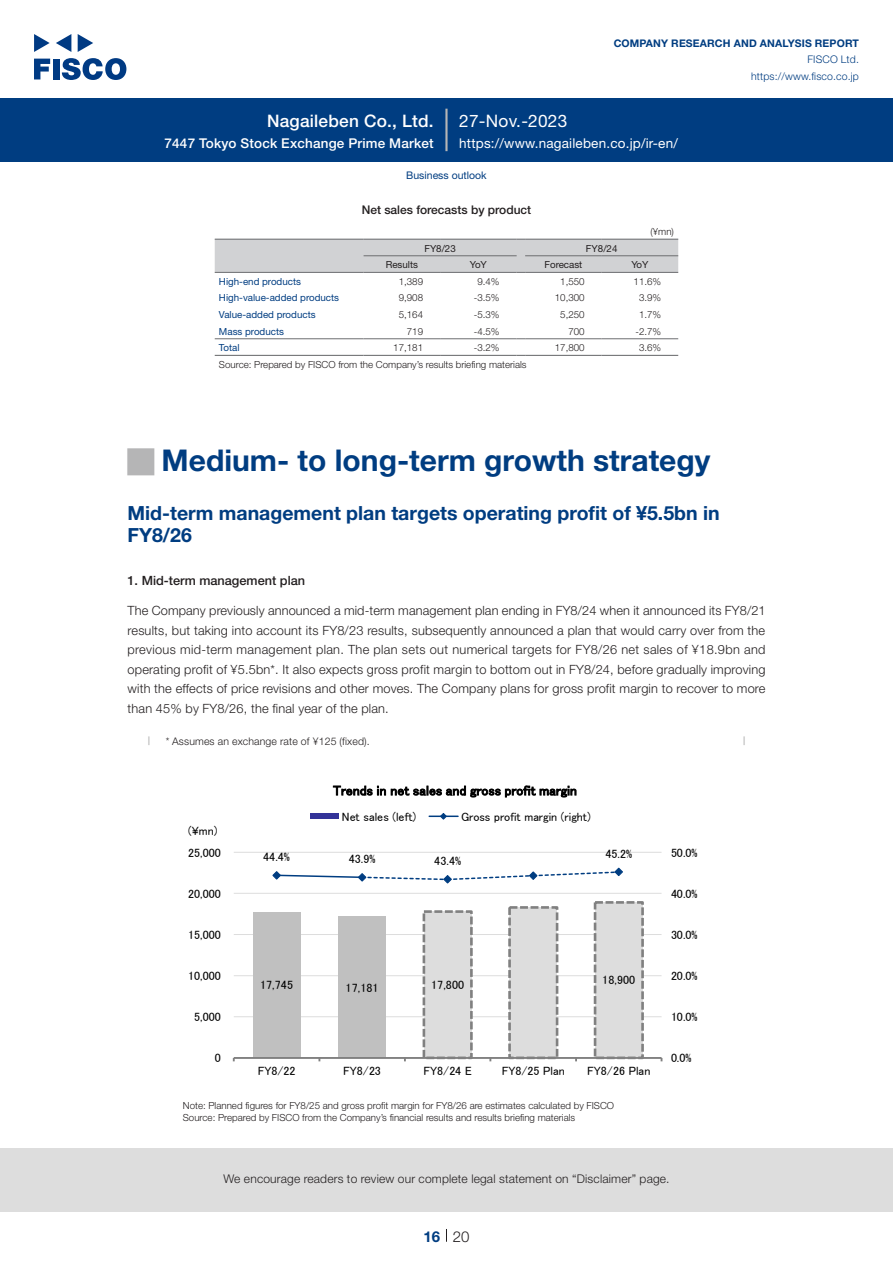
<style>
.page{position:relative;width:893px;height:1263px;background:#fff}
.page>*{position:absolute;margin:0;border:0;box-sizing:border-box;transform-origin:0 0}
.t1{font:700 30px "Helvetica Neue LT Std";color:#003d81}
.t2{font:27px "European Pi Std 1";color:#b5b5b6}
.t3{font:700 19.5px/22.5px "Helvetica Neue LT Std";color:#003d81}
.t4{font:500 17.25px "Helvetica Neue LT Std";letter-spacing:.015em;color:#fff}
.t5{font:17.25px "Helvetica Neue LT Std";letter-spacing:.015em;color:#fff}
.t6{font:300 15px "Helvetica Neue LT Std";color:#231f20}
.t7{font:700 15px "Helvetica Neue LT Std";color:#003d81}
.t8{font:13.5px "MS P Gothic";letter-spacing:.01em;color:#000}
.t9{font:13.5px "Helvetica Neue LT Std";letter-spacing:.015em;color:#fff}
.t10{font:500 13.5px "Helvetica Neue LT Std";letter-spacing:.015em;color:#fff}
.t11{font:300 12.75px/19.5px "Helvetica Neue LT Std";letter-spacing:.015em;color:#231f20;text-align:justify}
.t12{font:500 12.75px "Helvetica Neue LT Std";color:#231f20}
.t13{font:12px "MS P Gothic";color:#000}
.t14{font:300 12px "Helvetica Neue LT Std";letter-spacing:.015em;color:#231f20}
.t15{font:500 12px "Helvetica Neue LT Std";color:#231f20}
.t16{font:300 10.5px "Helvetica Neue LT Std";letter-spacing:.015em;color:#231f20}
.t17{font:700 10.5px "Helvetica Neue LT Std";letter-spacing:.015em;color:#003d81}
.t18{font:300 10.5px/16.5px "Helvetica Neue LT Std";letter-spacing:.015em;color:#003d81;text-align:right}
.t19{font:10.5px "Helvetica Neue LT Std";color:#003d81}
.t20{font:300 9.75px/12px "Helvetica Neue LT Std";color:#231f20}
.t21{font:9.75px "Helvetica Neue LT Std";color:#003d81}
.t22{font:9.75px "Helvetica Neue LT Std";color:#231f20}
</style>
<div class="page">
<div style="left:0;top:1148px;width:893px;height:64px;background:#ddd"></div>
<svg style="left:34px;top:59px;width:16px;height:20px"></svg>
<div style="left:53px;top:59px;width:6px;height:20px;background:#003a83"></div>
<svg style="left:62px;top:58px;width:64px;height:22px"></svg>
<svg style="left:34px;top:34px;width:16px;height:18px"></svg>
<svg style="left:78px;top:34px;width:15px;height:18px"></svg>
<svg style="left:56px;top:34px;width:15px;height:18px"></svg>
<div style="left:0;top:98px;width:893px;height:64px;background:#003d81"></div>
<hr style="left:445px;top:109px;width:3px;height:42px;background:#b5b5b6">
<svg style="left:446px;top:1229px;width:1px;height:13px"></svg>
<hr style="left:215px;top:338px;width:149px;height:1px;background:#6c6d70">
<hr style="left:364px;top:338px;width:76px;height:1px;background:#6c6d70">
<hr style="left:440px;top:338px;width:77px;height:1px;background:#6c6d70">
<hr style="left:525px;top:338px;width:77px;height:1px;background:#6c6d70">
<hr style="left:602px;top:338px;width:76px;height:1px;background:#6c6d70">
<svg style="left:215px;top:239px;width:463px;height:34px;background:#cacbcd"></svg>
<hr style="left:525px;top:239px;width:77px;height:1px;background:#6c6d70">
<hr style="left:602px;top:239px;width:76px;height:1px;background:#6c6d70">
<hr style="left:215px;top:355px;width:149px;height:1px;background:#6c6d70">
<hr style="left:364px;top:355px;width:76px;height:1px;background:#6c6d70">
<hr style="left:440px;top:355px;width:77px;height:1px;background:#6c6d70">
<hr style="left:525px;top:355px;width:77px;height:1px;background:#6c6d70">
<hr style="left:602px;top:355px;width:76px;height:1px;background:#6c6d70">
<svg style="left:148px;top:736px;width:2px;height:9px"></svg>
<svg style="left:743px;top:736px;width:2px;height:9px"></svg>
<hr style="left:234px;top:1016px;width:428px;height:1px;background:#ddd">
<hr style="left:234px;top:975px;width:428px;height:1px;background:#ddd">
<hr style="left:234px;top:934px;width:428px;height:1px;background:#ddd">
<hr style="left:234px;top:893px;width:428px;height:1px;background:#ddd">
<hr style="left:234px;top:852px;width:428px;height:1px;background:#ddd">
<div style="left:253px;top:912px;width:47px;height:146px;background:#c0c0c0"></div>
<div style="left:338px;top:916px;width:48px;height:142px;background:#c0c0c0"></div>
<div style="left:424px;top:911px;width:47px;height:147px;background:#ddd"></div>
<div style="left:423px;top:910px;width:50px;height:149px;border:3px dashed #808080"></div>
<div style="left:510px;top:907px;width:47px;height:151px;background:#ddd"></div>
<div style="left:508px;top:906px;width:50px;height:153px;border:3px dashed #808080"></div>
<div style="left:595px;top:902px;width:48px;height:156px;background:#ddd"></div>
<div style="left:594px;top:901px;width:50px;height:158px;border:3px dashed #808080"></div>
<hr style="left:234px;top:1057px;width:427px;height:2px;background:#808080">
<svg style="left:272px;top:867px;width:351px;height:17px"></svg>
<div style="left:310px;top:813px;width:29px;height:6px;background:#339"></div>
<hr style="left:429px;top:815px;width:29px;height:2px;background:#003d81">
<svg style="left:439px;top:813px;width:8px;height:7px"></svg>
<h3 class="t4" style="left:267px;top:110px;width:168px">Nagaileben Co., Ltd.</h3>
<p class="t10" style="left:165px;top:135px;width:271px">7447 Tokyo Stock Exchange Prime Market</p>
<h3 class="t5" style="left:459px;top:110px;width:110px">27-Nov.-2023</h3>
<p class="t17" style="left:614px;top:37px;width:247px">COMPANY RESEARCH AND ANALYSIS REPORT</p>
<p class="t18" style="left:751px;top:51px;width:109px">FISCO Ltd. https://www.fisco.co j p.</p>
<p class="t9" style="left:459px;top:135px;width:220px">https://www.nagaileben. c o j p. -i r/ e n /</p>
<p class="t19" style="left:406px;top:169px;width:82px">Business outlook</p>
<p class="t15" style="left:362px;top:203px;width:171px">Net sales forecasts by product</p>
<p class="t20" style="left:650px;top:225px;width:25px">¥( mn(</p>
<p class="t22" style="left:424px;top:242px;width:33px">FY8/23</p>
<p class="t22" style="left:586px;top:242px;width:33px">FY8/24</p>
<p class="t22" style="left:386px;top:259px;width:34px">Results</p>
<p class="t22" style="left:470px;top:259px;width:19px">YoY</p>
<p class="t22" style="left:544px;top:259px;width:39px">Forecast</p>
<p class="t22" style="left:631px;top:259px;width:19px">YoY</p>
<p class="t21" style="left:219px;top:275px;width:83px">High-end products</p>
<p class="t20" style="left:399px;top:275px;width:26px">1,389</p>
<p class="t20" style="left:477px;top:275px;width:24px">9.4%</p>
<p class="t20" style="left:560px;top:275px;width:26px">1,550</p>
<p class="t20" style="left:634px;top:275px;width:29px">11.6%</p>
<p class="t21" style="left:219px;top:292px;width:122px">High-value-added products</p>
<p class="t20" style="left:399px;top:292px;width:26px">9,908</p>
<p class="t20" style="left:474px;top:292px;width:27px">-3.5%</p>
<p class="t20" style="left:555px;top:292px;width:31px">10,300</p>
<p class="t20" style="left:639px;top:292px;width:24px">3.9%</p>
<p class="t21" style="left:219px;top:309px;width:98px">Value-added products</p>
<p class="t20" style="left:399px;top:308px;width:26px">5,164</p>
<p class="t20" style="left:474px;top:308px;width:27px">-5.3%</p>
<p class="t20" style="left:560px;top:308px;width:26px">5,250</p>
<p class="t20" style="left:639px;top:308px;width:24px">1.7%</p>
<p class="t21" style="left:219px;top:325px;width:67px">Mass products</p>
<p class="t20" style="left:407px;top:325px;width:18px">719</p>
<p class="t20" style="left:474px;top:325px;width:27px">-4.5%</p>
<p class="t20" style="left:568px;top:325px;width:18px">700</p>
<p class="t20" style="left:635px;top:325px;width:27px">-2.7%</p>
<p class="t20" style="left:474px;top:341px;width:27px">-3.2%</p>
<p class="t21" style="left:219px;top:342px;width:22px">Total</p>
<p class="t20" style="left:219px;top:358px;width:309px">Source: Prepared by FISCO from the Company s’ results briefing materials</p>
<p class="t20" style="left:393px;top:341px;width:31px">17,181</p>
<p class="t20" style="left:555px;top:341px;width:31px">17,800</p>
<p class="t20" style="left:639px;top:341px;width:24px">3.6%</p>
<h2 class="t2" style="left:128px;top:447px;width:28px">■</h2>
<h3 class="t3" style="left:128px;top:501px;width:594px">Mid-term management plan targets operating profit of ¥5.5bn in<br>FY8/26</h3>
<p class="t12" style="left:128px;top:573px;width:179px">1. Mid-term management plan</p>
<p class="t11" style="left:128px;top:601px;width:640px">The Company previously announced a mid-term management plan ending in FY8/24 when it announced its FY8/21 results, but taking into account its FY8/23 results, subsequently announced a plan that would carry over from the previous mid-term management plan. The plan sets out numerical targets for FY8/26 net sales of ¥18.9bn and operating profit of ¥5.5bn I t.* also expects gross profit margin to bottom out in FY8/24, before gradually improving with the effects of price revisions and other moves. The Company plans for gross profit margin to recover to more than 45% by FY8/26, the final year of the plan.</p>
<p class="t16" style="left:166px;top:735px;width:205px">* Assumes an exchange rate of ¥125 (fixed .(</p>
<h1 class="t1" style="left:162px;top:441px;width:550px">Medium- to long-term growth strategy</h1>
<p class="t13" style="left:188px;top:825px;width:31px">¥( mn(</p>
<p class="t13" style="left:188px;top:846px;width:34px">25,000</p>
<p class="t13" style="left:188px;top:887px;width:34px">20,000</p>
<p class="t13" style="left:188px;top:928px;width:34px">15,000</p>
<p class="t13" style="left:188px;top:970px;width:34px">10,000</p>
<p class="t13" style="left:194px;top:1011px;width:28px">5,000</p>
<p class="t13" style="left:215px;top:1052px;width:8px">0</p>
<p class="t13" style="left:263px;top:851px;width:28px">44.4%</p>
<p class="t13" style="left:260px;top:979px;width:34px">17,745</p>
<p class="t13" style="left:258px;top:1065px;width:39px">FY8/22</p>
<p class="t8" style="left:333px;top:784px;width:245px">Trends in net sales and gross profit margin</p>
<p class="t13" style="left:461px;top:810px;width:131px">Gross profit margin (right(</p>
<p class="t13" style="left:342px;top:810px;width:76px">Net sales (left)</p>
<p class="t13" style="left:349px;top:853px;width:28px">43.9%</p>
<p class="t13" style="left:434px;top:855px;width:28px">43.4%</p>
<p class="t13" style="left:605px;top:848px;width:28px">45.2%</p>
<p class="t13" style="left:346px;top:981px;width:34px">17,181</p>
<p class="t13" style="left:431px;top:979px;width:34px">17,800</p>
<p class="t13" style="left:602px;top:974px;width:34px">18,900</p>
<p class="t13" style="left:343px;top:1065px;width:39px">FY8/23</p>
<p class="t13" style="left:424px;top:1065px;width:50px">FY8/24 E</p>
<p class="t13" style="left:502px;top:1065px;width:65px">FY8/25 Plan</p>
<p class="t13" style="left:587px;top:1065px;width:65px">FY8/26 Plan</p>
<p class="t20" style="left:183px;top:1099px;width:433px">Note: Planned figures for FY8/25 and gross profit margin for FY8/26 are estimates calculated by FISCO<br>Source: Prepared by FISCO from the Company s’ financial results and results briefing materials</p>
<p class="t13" style="left:671px;top:846px;width:28px">50.0%</p>
<p class="t13" style="left:671px;top:887px;width:28px">40.0%</p>
<p class="t13" style="left:671px;top:928px;width:28px">30.0%</p>
<p class="t13" style="left:671px;top:970px;width:28px">20.0%</p>
<p class="t13" style="left:671px;top:1011px;width:28px">10.0%</p>
<p class="t13" style="left:671px;top:1052px;width:22px">0.0%</p>
<p class="t14" style="left:223px;top:1171px;width:448px">We encourage readers to review our complete legal statement on “Disclaimer” page.</p>
<p class="t7" style="left:423px;top:1227px;width:18px">16</p>
<p class="t6" style="left:453px;top:1227px;width:18px">20</p>
</div>
